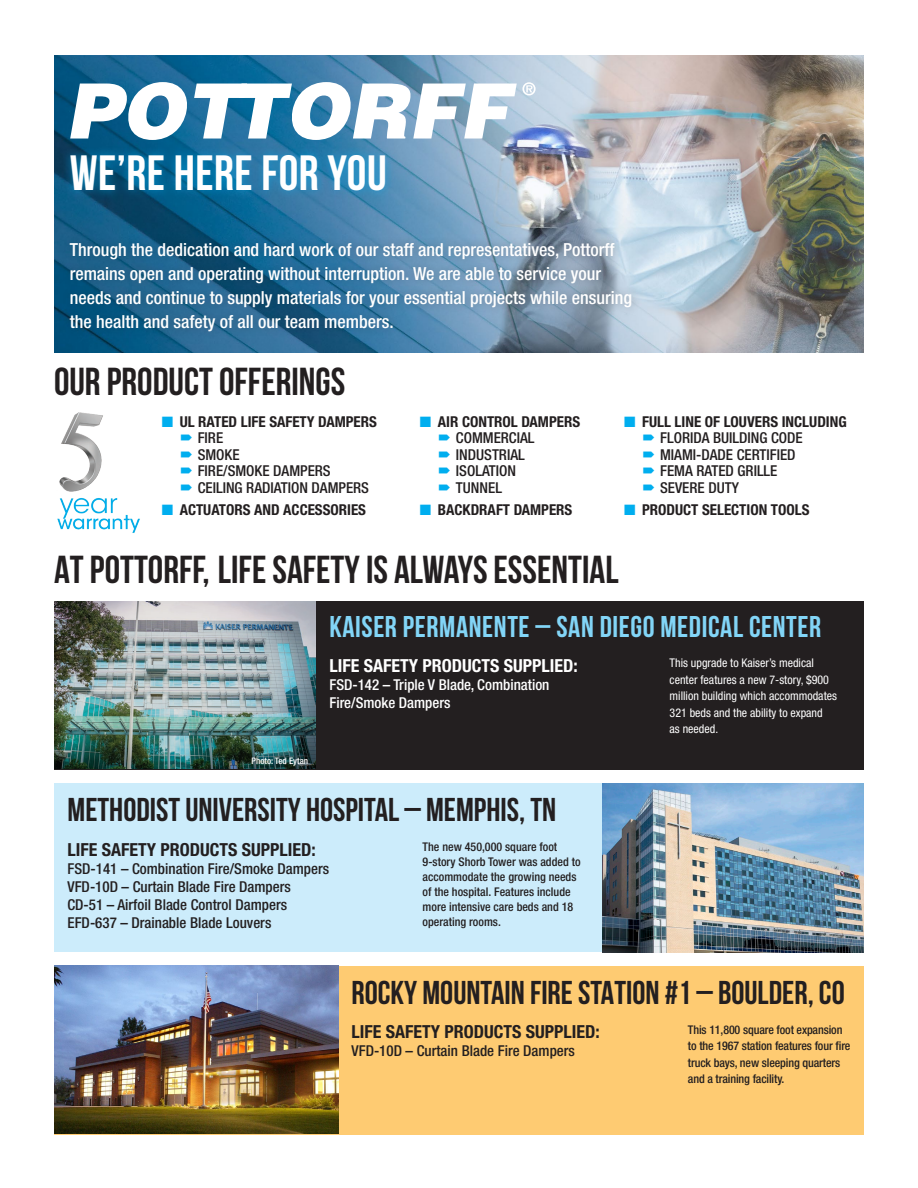
<style>
.page{position:relative;width:918px;height:1188px;background:#fff}
.page>*{position:absolute;margin:0;border:0;box-sizing:border-box;transform-origin:0 0}
.t1{font:700 49.5px "Bebas Neue";letter-spacing:.01em;color:#fff}
.t2{font:700 39px "Bebas Neue";color:#231f20}
.t3{font:700 33px "Bebas Neue";color:#231f20}
.t4{font:700 30px "Bebas Neue";letter-spacing:.02em;color:#82d5f7}
.t5{font:500 condensed 18px/24px "Helvetica Neue LT Std";color:#fff}
.t6{font:700 condensed 18px "Helvetica Neue LT Std";color:#231f20}
.t7{font:700 condensed 18px "Helvetica Neue LT Std";color:#fff}
.t8{font:500 condensed 15px/18px "Helvetica Neue LT Std";color:#231f20}
.t9{font:700 condensed 15px "Helvetica Neue LT Std";color:#231f20}
.t10{font:500 condensed 15px/18px "Helvetica Neue LT Std";color:#fff}
.t11{font:500 condensed 12px/15px "Helvetica Neue LT Std";color:#231f20}
.t12{font:condensed 12px/16.5px "Helvetica Neue LT Std";color:#fff}
.Copy{font:500 condensed 9px "Helvetica Neue LT Std";color:#fff}
.s1{color:#00aeef}
</style>
<div class="page">
<img style="left:54px;top:55px;width:810px;height:297px">
<div style="left:54px;top:601px;width:810px;height:169px;background:#231f20"></div>
<div style="left:54px;top:783px;width:810px;height:169px;background:#ccecfb"></div>
<div style="left:61px;top:146px;width:333px;height:54px;background:#00aeef;opacity:.58"></div>
<div style="left:61px;top:233px;width:580px;height:108px;background:#231f20;opacity:.28"></div>
<div style="left:54px;top:966px;width:810px;height:169px;background:#fecb72"></div>
<img style="left:603px;top:783px;width:261px;height:169px">
<svg style="left:70px;top:82px;width:466px;height:58px"></svg>
<img style="left:54px;top:966px;width:284px;height:168px">
<img style="left:57px;top:412px;width:83px;height:121px">
<img style="left:55px;top:601px;width:261px;height:168px">
<p class="t1" style="left:70px;top:146px;width:318px">WE’RE HERE FOR YOU</p>
<p class="t5" style="left:70px;top:237px;width:564px">Through the dedication and hard work of our staff and representatives, Pottorff remains open and operating without interruption. We are able to service your needs and continue to supply materials for your essential projects while ensuring the health and safety of all our team members.</p>
<p class="t2" style="left:54px;top:360px;width:293px">OUR PRODUCT OFFERINGS</p>
<p class="t9" style="left:162px;top:412px;width:217px"><span class="s1">■</span> UL RATED LIFE SAFETY DAMPERS</p>
<p class="t8" style="left:198px;top:429px;width:27px">FIRE</p>
<p class="t8" style="left:198px;top:445px;width:43px">SMOKE</p>
<p class="t8" style="left:198px;top:462px;width:135px">FIRE/SMOKE DAMPERS</p>
<p class="t8" style="left:198px;top:478px;width:173px">CEILING RADIATION DAMPERS</p>
<p class="t9" style="left:162px;top:501px;width:206px"><span class="s1">■</span> ACTUATORS AND ACCESSORIES</p>
<p class="t9" style="left:420px;top:412px;width:162px"><span class="s1">■</span> AIR CONTROL DAMPERS</p>
<p class="t8" style="left:456px;top:429px;width:80px">COMMERCIAL</p>
<p class="t8" style="left:456px;top:445px;width:70px">INDUSTRIAL</p>
<p class="t8" style="left:456px;top:462px;width:62px">ISOLATION</p>
<p class="t8" style="left:456px;top:478px;width:48px">TUNNEL</p>
<p class="t9" style="left:420px;top:501px;width:154px"><span class="s1">■</span> BACKDRAFT DAMPERS</p>
<p class="t9" style="left:624px;top:412px;width:224px"><span class="s1">■</span> FULL LINE OF LOUVERS INCLUDING</p>
<p class="t8" style="left:660px;top:429px;width:144px">FLORIDA BUILDING CODE</p>
<p class="t8" style="left:660px;top:445px;width:137px">MIAMI-DADE CERTIFIED</p>
<p class="t8" style="left:660px;top:462px;width:119px">FEMA RATED GRILLE</p>
<p class="t8" style="left:660px;top:478px;width:80px">SEVERE DUTY</p>
<p class="t9" style="left:624px;top:501px;width:187px"><span class="s1">■</span> PRODUCT SELECTION TOOLS</p>
<p class="t2" style="left:54px;top:548px;width:566px">AT POTTORFF, LIFE SAFETY IS ALWAYS ESSENTIAL</p>
<p class="t4" style="left:329px;top:610px;width:493px">KAISER PERMANENTE – SAN DIEGO MEDICAL CENTER</p>
<p class="Copy" style="left:252px;top:755px;width:58px">Photo: Ted Eytan</p>
<p class="t7" style="left:329px;top:654px;width:250px">LIFE SAFETY PRODUCTS SUPPLIED:</p>
<p class="t10" style="left:329px;top:675px;width:222px">FSD-142 – Triple V Blade, Combination<br>Fire/Smoke Dampers</p>
<p class="t3" style="left:68px;top:792px;width:490px">METHODIST UNIVERSITY HOSPITAL – MEMPHIS, TN</p>
<p class="t6" style="left:68px;top:838px;width:250px">LIFE SAFETY PRODUCTS SUPPLIED:</p>
<p class="t8" style="left:68px;top:859px;width:263px">FSD-141 – Combination Fire/Smoke Dampers<br>VFD-10D – Curtain Blade Fire Dampers</p>
<p class="t8" style="left:68px;top:895px;width:221px">CD-51 – Airfoil Blade Control Dampers</p>
<p class="t8" style="left:68px;top:913px;width:205px">EFD-637 – Drainable Blade Louvers</p>
<p class="t11" style="left:423px;top:840px;width:159px">The new 450,000 square foot<br>9-story Shorb Tower was added to accommodate the growing needs of the hospital. Features include more intensive care beds and 18 operating rooms.</p>
<p class="t12" style="left:670px;top:655px;width:169px">This upgrade to Kaiser’s medical center features a new 7-story, $900 million building which accommodates<br>321 beds and the ability to expand<br>as needed.</p>
<p class="t3" style="left:352px;top:975px;width:495px">ROCKY MOUNTAIN FIRE STATION #1 – BOULDER, CO</p>
<p class="t6" style="left:352px;top:1021px;width:250px">LIFE SAFETY PRODUCTS SUPPLIED:</p>
<p class="t8" style="left:352px;top:1041px;width:225px">VFD-10D – Curtain Blade Fire Dampers</p>
<p class="t11" style="left:688px;top:1021px;width:164px;line-height:16.5px">This 11,800 square foot expansion to the 1967 station features four fire truck bays, new sleeping quarters and a training facility.</p>
</div>
